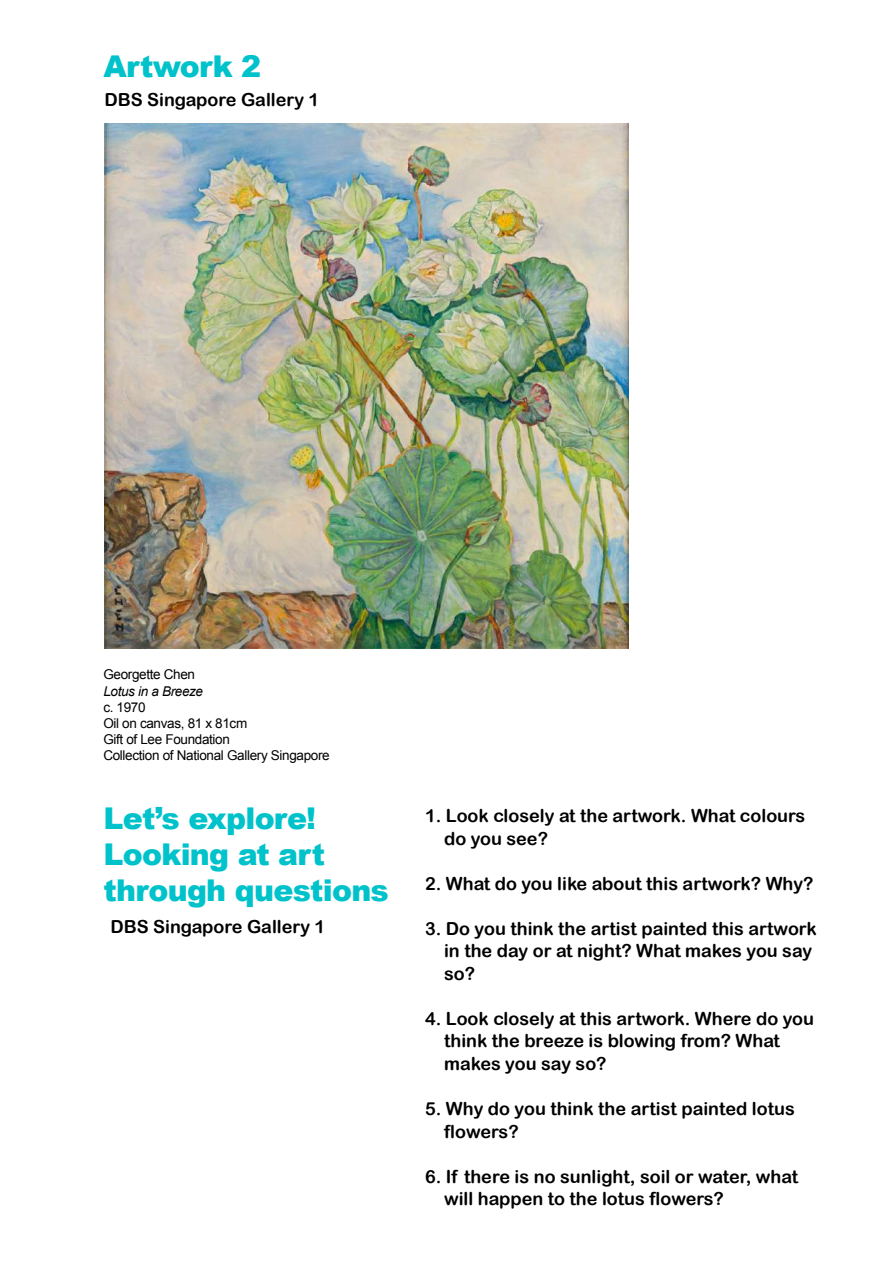
<style>
.page{position:relative;width:894px;height:1264px;background:#fff}
.page>*{position:absolute;margin:0;border:0;box-sizing:border-box;transform-origin:0 0}
.t1{font:900 30px/36px "Arial";letter-spacing:-.025em;color:#00c2cb}
.t2{font:18px/22.5px "Arial Rounded MT Bold";color:#000}
.t3{font:13.5px/16.2px "Arial";letter-spacing:-.025em;color:#000}
.t4{font:italic 13.5px "Arial";letter-spacing:-.025em;color:#000}
</style>
<div class="page">
<img style="left:105px;top:123px;width:523px;height:525px">
<h1 class="t1" style="left:103px;top:47px;width:159px">Artwork 2</h1>
<p class="t2" style="left:104px;top:88px;width:216px">DBS Singapore Gallery 1</p>
<p class="t3" style="left:103px;top:666px;width:93px">Georgette Chen</p>
<p class="t4" style="left:103px;top:683px;width:101px">Lotus in a Breeze</p>
<p class="t3" style="left:103px;top:699px;width:228px">c. 1970<br>Oil on canvas, 81 x 81cm<br>Gift of Lee Foundation<br>Collection of National Gallery Singapore</p>
<h1 class="t1" style="left:103px;top:799px;width:287px">Let’s explore!<br>Looking at art through questions</h1>
<p class="t2" style="left:110px;top:914px;width:216px">DBS Singapore Gallery 1</p>
<p class="t2" style="left:444px;top:804px;width:362px;text-indent:-19px">1. Look closely at the artwork. What colours do you see?</p>
<p class="t2" style="left:425px;top:872px;width:390px">2. What do you like about this artwork? Why?</p>
<p class="t2" style="left:444px;top:917px;width:374px;text-indent:-19px">3. Do you think the artist painted this artwork in the day or at night? What makes you say so?</p>
<p class="t2" style="left:444px;top:1007px;width:371px;text-indent:-19px">4. Look closely at this artwork. Where do you think the breeze is blowing from? What makes you say so?</p>
<p class="t2" style="left:444px;top:1097px;width:352px;text-indent:-19px">5. Why do you think the artist painted lotus flowers?</p>
<p class="t2" style="left:444px;top:1164px;width:355px;text-indent:-19px">6. If there is no sunlight, soil or water, what will happen to the lotus flowers?</p>
</div>
